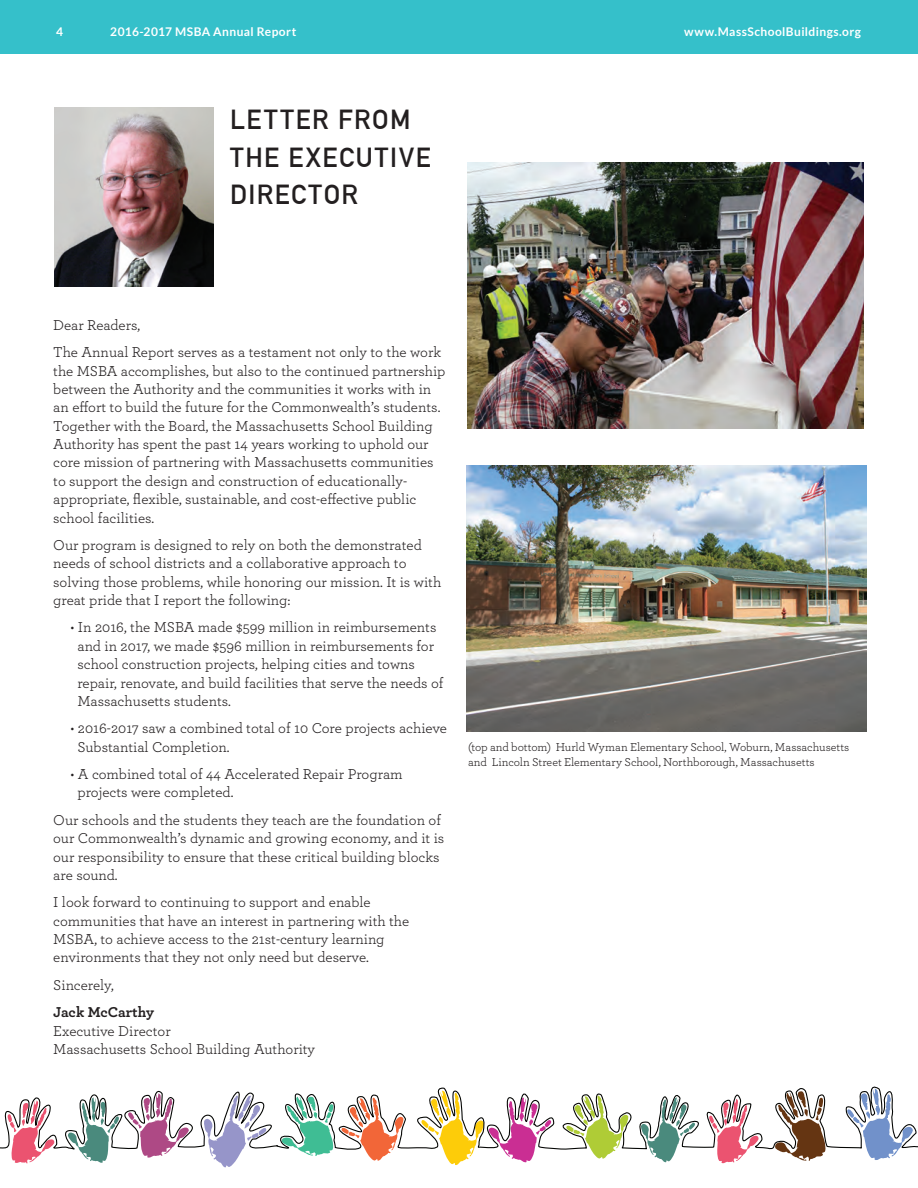
<style>
.page{position:relative;width:918px;height:1188px;background:#fff}
.page>*{position:absolute;margin:0;border:0;box-sizing:border-box;transform-origin:0 0}
.t1{font:700 27px/37.5px "DIN Alternate";letter-spacing:.065em;color:#231f20}
.t2{font:15px/18.3px "Archer";color:#231f20}
.t3{font:700 15px "Archer";letter-spacing:-.005em;color:#231f20}
.t4{font:12px/15px "Archer";letter-spacing:-.005em;color:#231f20}
.t5{font:700 12px "Lato";letter-spacing:.035em;color:#fff}
</style>
<div class="page">
<img style="left:55px;top:107px;width:158px;height:180px">
<div style="left:0;top:0;width:918px;height:54px;background:#35c0ca"></div>
<img style="left:467px;top:162px;width:397px;height:266px">
<img style="left:467px;top:465px;width:399px;height:267px">
<svg style="left:0;top:1086px;width:918px;height:82px"></svg>
<p class="t5" style="left:56px;top:25px;width:8px">4</p>
<p class="t5" style="left:110px;top:25px;width:188px">2016-2017 MSBA Annual Report</p>
<p class="t5" style="left:684px;top:25px;width:178px">www.MassSchoolBuildings.org</p>
<h1 class="t1" style="left:230px;top:99px;width:202px">LETTER FROM<br>THE EXECUTIVE<br>DIRECTOR</h1>
<p class="t2" style="left:53px;top:310px;width:389px;line-height:27.3px">Dear Readers,<br>The Annual Report serves as a testament not only to the work</p>
<p class="t2" style="left:53px;top:361px;width:394px">the MSBA accomplishes, but also to the continued partnership between the Authority and the communities it works with in an effort to build the future for the Commonwealth’s students.<br>Together with the Board, the Massachusetts School Building Authority has spent the past 14 years working to uphold our core mission of partnering with Massachusetts communities to support the design and construction of educationally&shy;appropriate, flexible, sustainable, and cost-effective public school facilities.</p>
<p class="t2" style="left:53px;top:535px;width:390px">Our program is designed to rely on both the demonstrated needs of school districts and a collaborative approach to solving those problems, while honoring our mission. It is with great pride that I report the following:</p>
<p class="t2" style="left:77px;top:618px;width:368px;text-indent:-7px">• In 2016, the MSBA made $599 million in reimbursements and in 2017, we made $596 million in reimbursements for school construction projects, helping cities and towns repair, renovate, and build facilities that serve the needs of Massachusetts students.</p>
<p class="t2" style="left:77px;top:718px;width:371px;text-indent:-7px">• 2016-2017 saw a combined total of 10 Core projects achieve<br>Substantial Completion.</p>
<p class="t2" style="left:77px;top:764px;width:327px;text-indent:-7px">• A combined total of 44 Accelerated Repair Program projects were completed.</p>
<p class="t2" style="left:53px;top:810px;width:393px">Our schools and the students they teach are the foundation of our Commonwealth’s dynamic and growing economy, and it is our responsibility to ensure that these critical building blocks are sound.</p>
<p class="t2" style="left:53px;top:892px;width:357px">I look forward to continuing to support and enable communities that have an interest in partnering with the MSBA, to achieve access to the 21st-century learning environments that they not only need but deserve.</p>
<p class="t2" style="left:53px;top:975px;width:62px">Sincerely,</p>
<p class="t3" style="left:53px;top:1000px;width:102px">Jack McCarthy</p>
<p class="t2" style="left:53px;top:1021px;width:263px">Executive Director<br>Massachusetts School Building Authority</p>
<p class="t4" style="left:468px;top:739px;width:383px">(top and bottom) Hurld Wyman Elementary School, Woburn, Massachusetts and Lincoln Street Elementary School, Northborough, Massachusetts</p>
</div>
